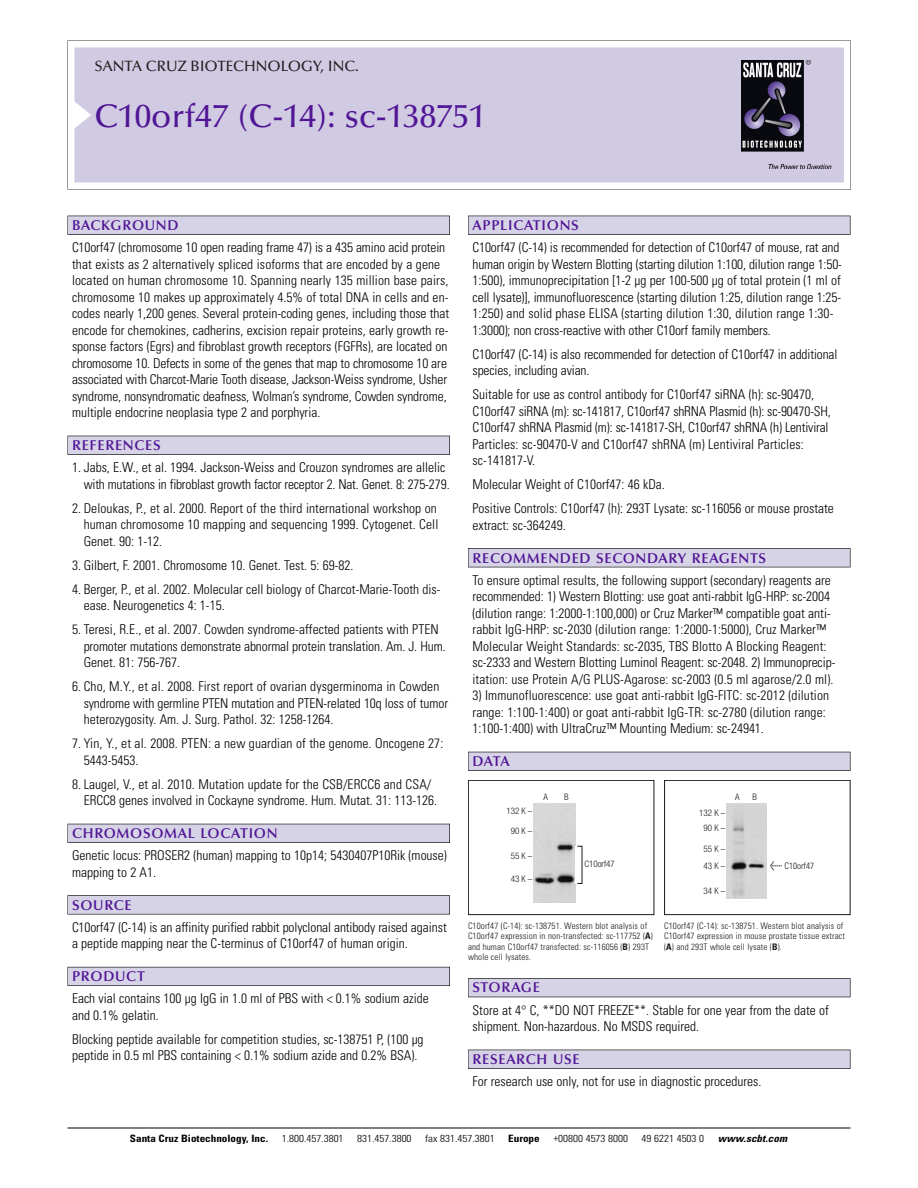
<style>
.page{position:relative;width:918px;height:1188px;background:#fff}
.page>*{position:absolute;margin:0;border:0;box-sizing:border-box;transform-origin:0 0}
.t1{font:500 33px "Optima";color:#511695}
.t2{font:500 15px "Optima";color:#231f20}
.t3{font:600 14.25px "Optima";letter-spacing:.05em;color:#511695}
.t4{font:300 condensed 13.5px/16.5px "Univers";color:#000}
.t5{font:300 condensed 10.2px "Univers";color:#000;scale:1.1 1}
.t6{font:700 condensed 10.2px "Univers";color:#000;scale:1.1 1}
.t7{font:italic 700 condensed 10.2px "Univers";letter-spacing:.005em;color:#000;scale:1.1 1}
.t8{font:9px/10.5px "Univers Condensed Light+CJJINN";letter-spacing:.015em;color:#191919}
.t9{font:9px/10.5px "Univers Condensed Light+PQOPLI";letter-spacing:.015em;color:#191919}
.t10{font:9px/19.5px "Helvetica Neue Light Cond+VIUPPY";color:#191919;text-align:center}
.t11{font:9px/14.4px "Helvetica Neue Light Cond+XVMIDB";color:#191919;text-align:center}
.s1{font-family:"Meta Plus Book Roman+XFHLNQ";font-size:10.5px}
.s2{font-family:"Univers Condensed Bold+ZGMIHA"}
.s3{font-family:"Univers Condensed Bold+WELHTC"}
</style>
<div class="page">
<svg style="left:68px;top:40px;width:783px;height:149px"></svg>
<div style="left:74px;top:47px;width:770px;height:135px;background:#d1cae3"></div>
<img style="left:741px;top:60px;width:90px;height:108px">
<div style="left:68px;top:216px;width:382px;height:19px;background:#525155"></div>
<div style="left:68px;top:216px;width:381px;height:18px;background:#d7d3e7"></div>
<div style="left:68px;top:436px;width:382px;height:19px;background:#515055"></div>
<div style="left:68px;top:436px;width:381px;height:18px;background:#d7d3e7"></div>
<div style="left:68px;top:824px;width:382px;height:19px;background:#525158"></div>
<div style="left:68px;top:824px;width:381px;height:18px;background:#d7d3e7"></div>
<div style="left:68px;top:895px;width:382px;height:19px;background:#575759"></div>
<div style="left:68px;top:896px;width:381px;height:18px;background:#d7d3e7"></div>
<div style="left:68px;top:967px;width:382px;height:19px;background:#5b5a62"></div>
<div style="left:68px;top:967px;width:381px;height:18px;background:#d7d3e7"></div>
<div style="left:468px;top:216px;width:382px;height:19px;background:#525155"></div>
<div style="left:468px;top:216px;width:382px;height:18px;background:#d7d3e7"></div>
<div style="left:468px;top:548px;width:382px;height:19px;background:#525155"></div>
<div style="left:468px;top:549px;width:382px;height:18px;background:#d7d3e7"></div>
<div style="left:468px;top:752px;width:382px;height:19px;background:#525158"></div>
<div style="left:468px;top:752px;width:382px;height:18px;background:#d7d3e7"></div>
<div style="left:468px;top:978px;width:382px;height:19px;background:#525158"></div>
<div style="left:468px;top:979px;width:382px;height:18px;background:#d7d3e7"></div>
<div style="left:468px;top:1050px;width:382px;height:19px;background:#525155"></div>
<div style="left:468px;top:1050px;width:382px;height:18px;background:#d7d3e7"></div>
<hr style="left:68px;top:1128px;width:782px;height:1px;background:#000">
<div style="left:468px;top:780px;width:186px;height:135px;border:1px solid #191919"></div>
<img style="left:533px;top:804px;width:43px;height:99px">
<div style="left:664px;top:780px;width:186px;height:135px;border:1px solid #191919"></div>
<img style="left:726px;top:804px;width:41px;height:95px">
<p class="t2" style="left:94px;top:61px;width:266px">SANTA CRUZ BIOTECHNOLOGY, INC.</p>
<h1 class="t1" style="left:94px;top:103px;width:393px">C10orf47 (C-14): sc-138751</h1>
<p class="t3" style="left:72px;top:219px;width:108px">BACKGROUND</p>
<p class="t4" style="left:72px;top:240px;width:379px">C10orf47 (chromosome 10 open reading frame 47) is a 435 amino acid protein that exists as 2 alternatively spliced isoforms that are encoded by a gene located on human chromosome 10. Spanning nearly 135 million base pairs, chromosome 10 makes up approximately 4.5% of total DNA in cells and en&shy;codes nearly 1,200 genes. Several protein-coding genes, including those that encode for chemokines, cadherins, excision repair proteins, early growth re&shy;sponse factors (Egrs) and fibroblast growth receptors (FGFRs), are located on chromosome 10. Defects in some of the genes that map to chromosome 10 are associated with Charcot-Marie Tooth disease, Jackson-Weiss syndrome, Usher syndrome, nonsyndromatic deafness, Wolman’s syndrome, Cowden syndrome, multiple endocrine neoplasia type 2 and porphyria.</p>
<p class="t3" style="left:72px;top:440px;width:90px">REFERENCES</p>
<p class="t4" style="left:84px;top:460px;width:368px;text-indent:-12px">1. Jabs, E.W., et al. 1994. Jackson-Weiss and Crouzon syndromes are allelic with mutations in fibroblast growth factor receptor 2. Nat. Genet. 8: 275-279.</p>
<p class="t4" style="left:84px;top:501px;width:356px;text-align:justify;text-indent:-12px">2. Deloukas, P., et al. 2000. Report of the third international workshop on human chromosome 10 mapping and sequencing 1999. Cytogenet. Cell Genet. 90: 1-12.</p>
<p class="t4" style="left:72px;top:558px;width:283px">3. Gilbert, F. 2001. Chromosome 10. Genet. Test. 5: 69-82.</p>
<p class="t4" style="left:84px;top:582px;width:358px;text-indent:-12px">4. Berger, P., et al. 2002. Molecular cell biology of Charcot-Marie-Tooth dis&shy;ease. Neurogenetics 4: 1-15.</p>
<p class="t4" style="left:84px;top:622px;width:364px;text-indent:-12px">5. Teresi, R.E., et al. 2007. Cowden syndrome-affected patients with PTEN promoter mutations demonstrate abnormal protein translation. Am. J. Hum.<br>Genet. 81: 756-767.</p>
<p class="t4" style="left:84px;top:679px;width:366px;text-indent:-12px">6. Cho, M.Y., et al. 2008. First report of ovarian dysgerminoma in Cowden syndrome with germline PTEN mutation and PTEN-related 10q loss of tumor heterozygosity. Am. J. Surg. Pathol. 32: 1258-1264.</p>
<p class="t4" style="left:84px;top:736px;width:361px;text-indent:-12px">7. Yin, Y., et al. 2008. PTEN: a new guardian of the genome. Oncogene 27:<br>5443-5453.</p>
<p class="t4" style="left:84px;top:777px;width:355px;text-indent:-12px">8. Laugel, V., et al. 2010. Mutation update for the CSB/ERCC6 and CSA/<br>ERCC8 genes involved in Cockayne syndrome. Hum. Mutat. 31: 113-126.</p>
<p class="t3" style="left:72px;top:828px;width:207px">CHROMOSOMAL LOCATION</p>
<p class="t4" style="left:72px;top:848px;width:376px">Genetic locus: PROSER2 (human) mapping to 10p14; 5430407P10Rik (mouse) mapping to 2 A1.</p>
<p class="t3" style="left:72px;top:899px;width:61px">SOURCE</p>
<p class="t4" style="left:72px;top:920px;width:376px">C10orf47 (C-14) is an affinity purified rabbit polyclonal antibody raised against a peptide mapping near the C-terminus of C10orf47 of human origin.</p>
<p class="t3" style="left:72px;top:971px;width:74px">PRODUCT</p>
<p class="t4" style="left:72px;top:991px;width:358px">Each vial contains 100 µg IgG in 1.0 ml of PBS with &lt; 0.1% sodium azide and 0.1% gelatin.</p>
<p class="t4" style="left:72px;top:1032px;width:353px">Blocking peptide available for competition studies, sc-138751 P, (100 µg peptide in 0.5 ml PBS containing &lt; 0.1% sodium azide and 0.2% BSA).</p>
<p class="t3" style="left:473px;top:219px;width:108px">APPLICATIONS</p>
<p class="t4" style="left:473px;top:240px;width:371px">C10orf47 (C-14) is recommended for detection of C10orf47 of mouse, rat and human origin by Western Blotting (starting dilution 1:100, dilution range 1:50- 1:500), immunoprecipitation [1-2 µg per 100-500 µg of total protein (1 ml of cell lysate)], immunofluorescence (starting dilution 1:25, dilution range 1:25- 1:250) and solid phase ELISA (starting dilution 1:30, dilution range 1:30- 1:3000); non cross-reactive with other C10orf family members.</p>
<p class="t4" style="left:473px;top:347px;width:366px">C10orf47 (C-14) is also recommended for detection of C10orf47 in additional species, including avian.</p>
<p class="t4" style="left:473px;top:387px;width:360px">Suitable for use as control antibody for C10orf47 siRNA (h): sc-90470, C10orf47 siRNA (m): sc-141817, C10orf47 shRNA Plasmid (h): sc-90470-SH, C10orf47 shRNA Plasmid (m): sc-141817-SH, C10orf47 shRNA (h) Lentiviral Particles: sc-90470-V and C10orf47 shRNA (m) Lentiviral Particles: sc-141817-V.</p>
<p class="t4" style="left:473px;top:473px;width:363px;line-height:24px">Molecular Weight of C10orf47: 46 kDa.<br>Positive Controls: C10orf47 (h): 293T Lysate: sc-116056 or mouse prostate</p>
<p class="t4" style="left:473px;top:518px;width:95px">extract: sc-364249.</p>
<p class="t3" style="left:473px;top:552px;width:295px">RECOMMENDED SECONDARY REAGENTS</p>
<p class="t4" style="left:473px;top:573px;width:364px">To ensure optimal results, the following support (secondary) reagents are recommended: 1) Western Blotting: use goat anti-rabbit IgG-HRP: sc-2004 (dilution range: 1:2000-1:100,000) or Cruz Marker™ compatible goat anti&shy;rabbit IgG-HRP: sc-2030 (dilution range: 1:2000-1:5000), Cruz Marker™ Molecular Weight Standards: sc-2035, TBS Blotto A Blocking Reagent: sc-2333 and Western Blotting Luminol Reagent: sc-2048. 2) Immunoprecip&shy;itation: use Protein A/G PLUS-Agarose: sc-2003 (0.5 ml agarose/2.0 ml).</p>
<p class="t4" style="left:473px;top:688px;width:358px">3) Immunofluorescence: use goat anti-rabbit IgG-FITC: sc-2012 (dilution range: 1:100-1:400) or goat anti-rabbit IgG-TR: sc-2780 (dilution range:<br>1:100-1:400) with UltraCruz™ Mounting Medium: sc-24941.</p>
<p class="t3" style="left:473px;top:756px;width:39px">DATA</p>
<p class="t10" style="left:543px;top:788px;width:6px">A</p>
<p class="t10" style="left:564px;top:788px;width:6px">B</p>
<p class="t11" style="left:735px;top:791px;width:6px">A</p>
<p class="t11" style="left:753px;top:791px;width:6px">B</p>
<p class="t10" style="left:506px;top:802px;width:28px">132 K –<br>90K–</p>
<p class="t10" style="left:511px;top:847px;width:23px">55K–</p>
<p class="t10" style="left:511px;top:870px;width:23px">43K–</p>
<p class="t10" style="left:584px;top:855px;width:32px">C10orf47</p>
<p class="t11" style="left:699px;top:807px;width:28px">132 K –<br>90K–</p>
<p class="t11" style="left:704px;top:840px;width:23px;line-height:17.5px;text-align:left">55K–<br>43K–</p>
<p class="t11" style="left:704px;top:885px;width:23px">34K–</p>
<p class="t9" style="left:770px;top:862px;width:46px"><span class="s1">&lt;</span> C10orf47</p>
<p class="t8" style="left:468px;top:921px;width:186px">C10orf47 (C-14): sc-138751. Western blot analysis of C10orf47 expression in non-transfected: sc-117752 (<span class="s2">A</span>) and human C10orf47 transfected: sc-116056 (<span class="s2">B</span>) 293T whole cell lysates.</p>
<p class="t9" style="left:664px;top:921px;width:182px">C10orf47 (C-14): sc-138751. Western blot analysis of<br>C10orf47 expression in mouse prostate tissue extract (<span class="s3">A</span>) and 293T whole cell lysate (<span class="s3">B</span>).</p>
<p class="t3" style="left:473px;top:982px;width:69px">STORAGE</p>
<p class="t4" style="left:473px;top:1003px;width:358px">Store at 4° C, **DO NOT FREEZE**. Stable for one year from the date of shipment. Non-hazardous. No MSDS required.</p>
<p class="t3" style="left:473px;top:1053px;width:109px">RESEARCH USE</p>
<p class="t4" style="left:473px;top:1074px;width:290px">For research use only, not for use in diagnostic procedures.</p>
<p class="t6" style="left:130px;top:1135px;width:127px">Santa Cruz Biotechnology, Inc.</p>
<p class="t5" style="left:282px;top:1135px;width:58px">1.800.457.3801</p>
<p class="t5" style="left:357px;top:1135px;width:51px">831.457.3800</p>
<p class="t5" style="left:425px;top:1135px;width:65px">fax 831.457.3801</p>
<p class="t6" style="left:508px;top:1135px;width:30px">Europe</p>
<p class="t5" style="left:553px;top:1135px;width:69px">+00800 4573 8000</p>
<p class="t5" style="left:642px;top:1135px;width:58px">49 6221 4503 0</p>
<p class="t7" style="left:718px;top:1135px;width:64px">www.scbt.com</p>
</div>
